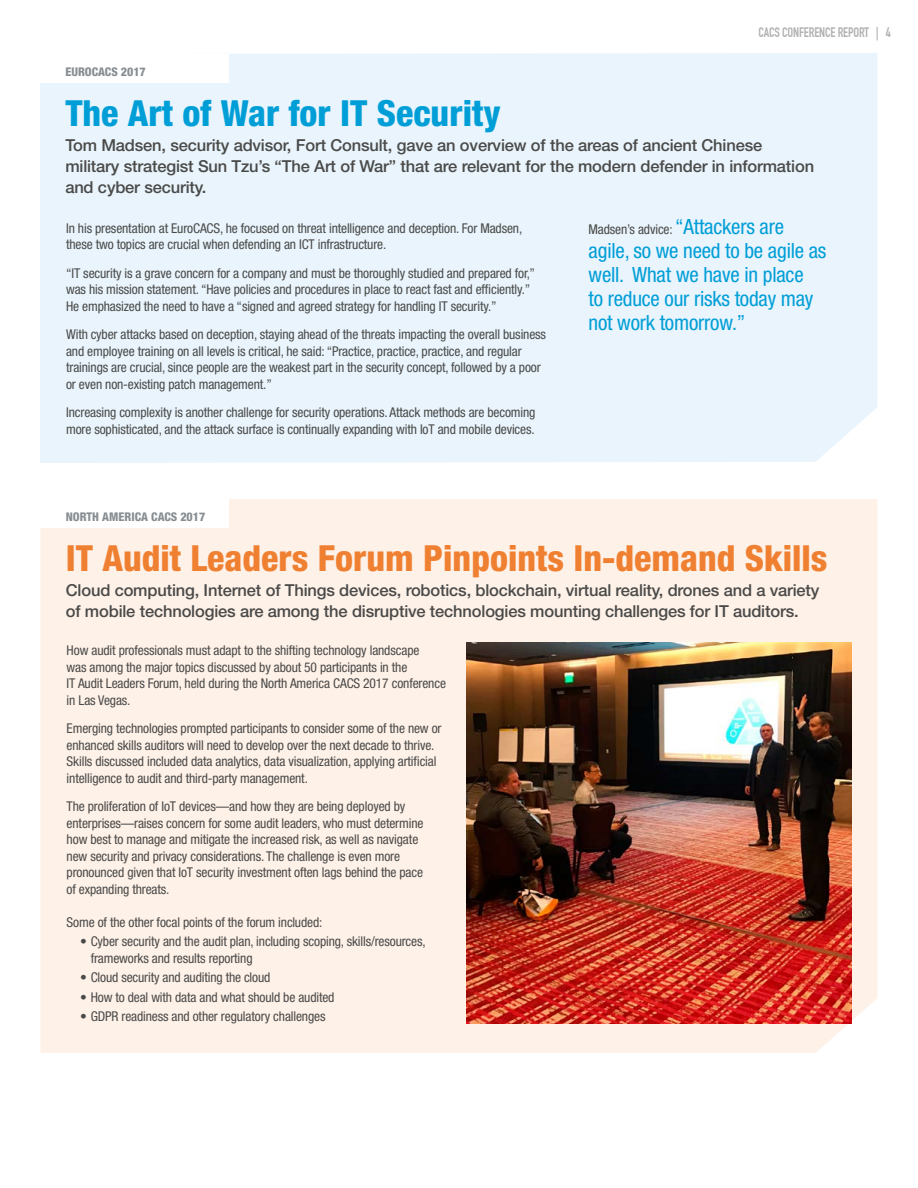
<style>
.page{position:relative;width:918px;height:1188px;background:#fff}
.page>*{position:absolute;margin:0;border:0;box-sizing:border-box;transform-origin:0 0}
.t1{font:800 condensed 36px "Helvetica Neue LT Std";color:#f08031}
.t2{font:800 condensed 36px "Helvetica Neue LT Std";color:#009ed7}
.t3{font:condensed 21px/24px "Helvetica Neue LT Std";letter-spacing:-.01em;color:#009ed7}
.t4{font:500 16.5px/21px "Helvetica Neue LT Std";letter-spacing:-.01em;color:#4a4a49}
.t5{font:condensed 13.5px/16.5px "Helvetica Neue LT Std";letter-spacing:-.01em;color:#4a4a49}
.t6{font:700 13.5px "DIN Condensed";letter-spacing:-.01em;color:#b3b2b2}
.t7{font:800 condensed 12px "Helvetica Neue LT Std";color:#878d91}
.s1{font-size:21px;color:#009ed7}
</style>
<div class="page">
<div style="left:40px;top:53px;width:838px;height:410px;background:#e9f4fc"></div>
<div style="left:40px;top:54px;width:189px;height:28px;background:#fff"></div>
<div style="left:40px;top:499px;width:838px;height:554px;background:#fef1e8"></div>
<div style="left:40px;top:499px;width:189px;height:28px;background:#fff"></div>
<img style="left:466px;top:642px;width:385px;height:381px">
<p class="t6" style="left:758px;top:24px;width:134px">CACS CONFERENCE REPORT | 4</p>
<p class="t7" style="left:65px;top:64px;width:82px">EUROCACS 2017</p>
<h1 class="t2" style="left:65px;top:90px;width:437px">The Art of War for IT Security</h1>
<p class="t4" style="left:65px;top:135px;width:750px">Tom Madsen, security advisor, Fort Consult, gave an overview of the areas of ancient Chinese military strategist Sun Tzu’s “The Art of War” that are relevant for the modern defender in information and cyber security.</p>
<p class="t5" style="left:66px;top:220px;width:458px">In his presentation at EuroCACS, he focused on threat intelligence and deception. For Madsen, these two topics are crucial when defending an ICT infrastructure.</p>
<p class="t5" style="left:66px;top:265px;width:470px">“IT security is a grave concern for a company and must be thoroughly studied and prepared for,” was his mission statement. “Have policies and procedures in place to react fast and efficiently.”<br>He emphasized the need to have a “signed and agreed strategy for handling IT security.”</p>
<p class="t5" style="left:66px;top:326px;width:482px">With cyber attacks based on deception, staying ahead of the threats impacting the overall business and employee training on all levels is critical, he said: “Practice, practice, practice, and regular trainings are crucial, since people are the weakest part in the security concept, followed by a poor or even non-existing patch management.”</p>
<p class="t5" style="left:66px;top:404px;width:471px">Increasing complexity is another challenge for security operations. Attack methods are becoming more sophisticated, and the attack surface is continually expanding with IoT and mobile devices.</p>
<p class="t5" style="left:589px;top:221px;width:197px">Madsen’s advice: <span class="s1">“Attackers are</span></p>
<h2 class="t3" style="left:589px;top:239px;width:239px">agile, so we need to be agile as well. What we have in place<br>to reduce our risks today may not work tomorrow.”</h2>
<p class="t7" style="left:66px;top:509px;width:141px">NORTH AMERICA CACS 2017</p>
<h1 class="t1" style="left:66px;top:536px;width:763px">IT Audit Leaders Forum Pinpoints In-demand Skills</h1>
<p class="t4" style="left:66px;top:580px;width:755px">Cloud computing, Internet of Things devices, robotics, blockchain, virtual reality, drones and a variety of mobile technologies are among the disruptive technologies mounting challenges for IT auditors.</p>
<p class="t5" style="left:67px;top:642px;width:381px">How audit professionals must adapt to the shifting technology landscape<br>was among the major topics discussed by about 50 participants in the<br>IT Audit Leaders Forum, held during the North America CACS 2017 conference in Las Vegas.</p>
<p class="t5" style="left:67px;top:720px;width:376px">Emerging technologies prompted participants to consider some of the new or enhanced skills auditors will need to develop over the next decade to thrive.<br>Skills discussed included data analytics, data visualization, applying artificial intelligence to audit and third-party management.</p>
<p class="t5" style="left:67px;top:798px;width:358px">The proliferation of IoT devices—and how they are being deployed by enterprises—raises concern for some audit leaders, who must determine how best to manage and mitigate the increased risk, as well as navigate new security and privacy considerations. The challenge is even more pronounced given that IoT security investment often lags behind the pace of expanding threats.</p>
<p class="t5" style="left:67px;top:913px;width:257px">Some of the other focal points of the forum included:</p>
<p class="t5" style="left:91px;top:933px;width:337px;text-indent:-11px">• Cyber security and the audit plan, including scoping, skills/resources, frameworks and results reporting</p>
<p class="t5" style="left:80px;top:969px;width:192px">• Cloud security and auditing the cloud</p>
<p class="t5" style="left:80px;top:988px;width:256px">• How to deal with data and what should be audited</p>
<p class="t5" style="left:80px;top:1008px;width:247px">• GDPR readiness and other regulatory challenges</p>
</div>
